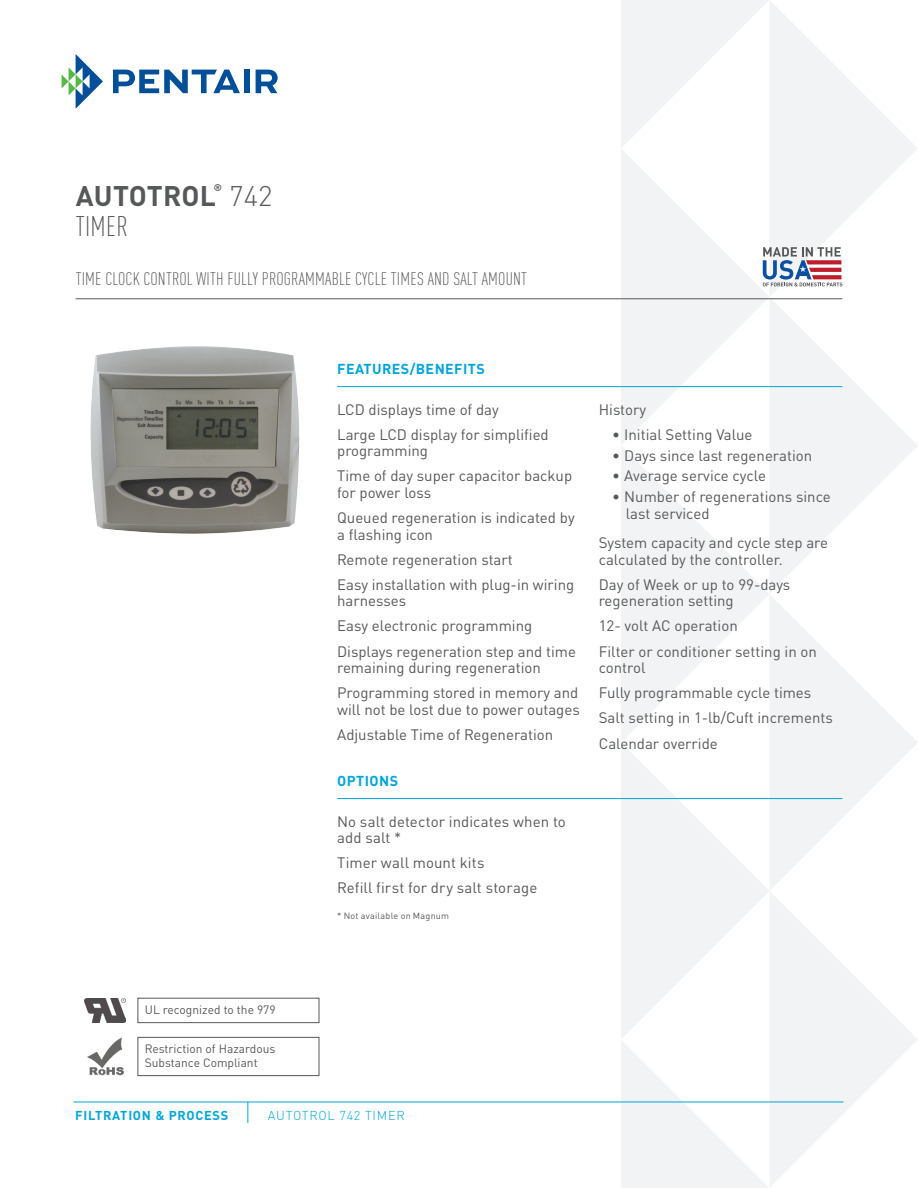
<style>
.page{position:relative;width:918px;height:1188px;background:#fff}
.page>*{position:absolute;margin:0;border:0;box-sizing:border-box;transform-origin:0 0}
.BrandedProductLine_T{font:700 28.05px "DIN Pro";letter-spacing:.01em;color:#57585a}
.C_Descriptor_Title{font:300 condensed 28.05px "DIN Pro";letter-spacing:.01em;color:#57585a}
.BrandedProductLine_T-2{font:300 28.05px "DIN Pro";color:#57585a}
.C_TitleSection{font:300 condensed 18px "DIN Pro";letter-spacing:.01em;color:#57585a}
.Features_Benefits_bo{font:15px/16.5px "DIN Pro";color:#57585a}
.BLUE_cap_head{font:700 14.25px "DIN Pro";letter-spacing:.03em;color:#00a5da}
.t1{font:700 12.75px "DIN Pro";letter-spacing:.06em;color:#00a5da}
.C_Descriptor_InfoLin{font:300 12.75px "DIN Pro";letter-spacing:.06em;color:#00a5da}
.AP_Important_Informa{font:12px/13.5px "DIN Pro";color:#57585a}
.BrandedProductLine_T-3{font:700 9.6px "DIN Pro";color:#57585a}
.t2{font:9px "DIN Pro";letter-spacing:.03em;color:#57585a}
</style>
<div class="page">
<svg style="left:621px;top:0;width:296px;height:148px"></svg>
<svg style="left:621px;top:148px;width:296px;height:297px;fill:#f3f3f4"></svg>
<svg style="left:621px;top:445px;width:296px;height:297px"></svg>
<svg style="left:621px;top:742px;width:296px;height:432px;fill:#f3f4f5"></svg>
<svg style="left:621px;top:1039px;width:162px;height:149px"></svg>
<hr style="left:73px;top:1102px;width:770px;height:1px;background:#00a5da">
<svg style="left:62px;top:54px;width:41px;height:55px"></svg>
<svg style="left:113px;top:70px;width:127px;height:23px"></svg>
<div style="left:244px;top:70px;width:5px;height:23px;background:#014e99"></div>
<svg style="left:256px;top:70px;width:22px;height:23px"></svg>
<hr style="left:76px;top:298px;width:766px;height:1px;background:#57585a">
<svg style="left:247px;top:1102px;width:1px;height:21px"></svg>
<hr style="left:337px;top:386px;width:505px;height:1px;background:#00a5da">
<svg style="left:763px;top:247px;width:79px;height:39px"></svg>
<hr style="left:337px;top:798px;width:505px;height:1px;background:#00a5da">
<div style="left:138px;top:1037px;width:181px;height:39px;border:1px solid #57585a"></div>
<img style="left:87px;top:1038px;width:37px;height:37px">
<div style="left:138px;top:998px;width:181px;height:25px;border:1px solid #57585a"></div>
<img style="left:85px;top:998px;width:40px;height:25px">
<img style="left:90px;top:346px;width:210px;height:188px">
<p class="BrandedProductLine_T" style="left:76px;top:173px;width:142px">AUTOTROL</p>
<p class="BrandedProductLine_T-3" style="left:214px;top:180px;width:10px">®</p>
<p class="BrandedProductLine_T-2" style="left:229px;top:174px;width:45px">742</p>
<p class="C_Descriptor_Title" style="left:76px;top:206px;width:54px">TIMER</p>
<p class="C_TitleSection" style="left:76px;top:266px;width:453px">TIME CLOCK CONTROL WITH FULLY PROGRAMMABLE CYCLE TIMES AND SALT AMOUNT</p>
<p class="BLUE_cap_head" style="left:337px;top:357px;width:149px">FEATURES/BENEFITS</p>
<p class="Features_Benefits_bo" style="left:337px;top:399px;width:163px">LCD displays time of day</p>
<p class="Features_Benefits_bo" style="left:337px;top:425px;width:213px">Large LCD display for simplified programming</p>
<p class="Features_Benefits_bo" style="left:337px;top:466px;width:237px">Time of day super capacitor backup for power loss</p>
<p class="Features_Benefits_bo" style="left:337px;top:508px;width:239px">Queued regeneration is indicated by a flashing icon</p>
<p class="Features_Benefits_bo" style="left:337px;top:550px;width:177px">Remote regeneration start</p>
<p class="Features_Benefits_bo" style="left:337px;top:575px;width:239px">Easy installation with plug-in wiring harnesses</p>
<p class="Features_Benefits_bo" style="left:337px;top:616px;width:197px">Easy electronic programming</p>
<p class="Features_Benefits_bo" style="left:337px;top:641px;width:240px">Displays regeneration step and time remaining during regeneration</p>
<p class="Features_Benefits_bo" style="left:337px;top:683px;width:244px">Programming stored in memory and will not be lost due to power outages</p>
<p class="Features_Benefits_bo" style="left:337px;top:725px;width:218px">Adjustable Time of Regeneration</p>
<p class="BLUE_cap_head" style="left:337px;top:769px;width:62px">OPTIONS</p>
<p class="Features_Benefits_bo" style="left:337px;top:811px;width:230px">No salt detector indicates when to add salt *</p>
<p class="Features_Benefits_bo" style="left:337px;top:853px;width:149px">Timer wall mount kits</p>
<p class="Features_Benefits_bo" style="left:337px;top:878px;width:202px">Refill first for dry salt storage</p>
<p class="t2" style="left:337px;top:908px;width:113px">* Not available on Magnum</p>
<p class="Features_Benefits_bo" style="left:599px;top:399px;width:49px">History</p>
<p class="Features_Benefits_bo" style="left:612px;top:425px;width:142px">• Initial Setting Value</p>
<p class="Features_Benefits_bo" style="left:612px;top:445px;width:201px">• Days since last regeneration</p>
<p class="Features_Benefits_bo" style="left:612px;top:466px;width:155px">• Average service cycle</p>
<p class="Features_Benefits_bo" style="left:626px;top:487px;width:207px;text-indent:-14px">• Number of regenerations since last serviced</p>
<p class="Features_Benefits_bo" style="left:599px;top:533px;width:231px">System capacity and cycle step are calculated by the controller.</p>
<p class="Features_Benefits_bo" style="left:599px;top:575px;width:193px">Day of Week or up to 99-days regeneration setting</p>
<p class="Features_Benefits_bo" style="left:599px;top:616px;width:140px">12- volt AC operation</p>
<p class="Features_Benefits_bo" style="left:599px;top:641px;width:220px">Filter or conditioner setting in on control</p>
<p class="Features_Benefits_bo" style="left:599px;top:683px;width:214px">Fully programmable cycle times</p>
<p class="Features_Benefits_bo" style="left:599px;top:708px;width:236px">Salt setting in 1-lb/Cuft increments</p>
<p class="Features_Benefits_bo" style="left:599px;top:733px;width:121px">Calendar override</p>
<p class="AP_Important_Informa" style="left:145px;top:1002px;width:132px">UL recognized to the 979</p>
<p class="AP_Important_Informa" style="left:145px;top:1041px;width:132px">Restriction of Hazardous<br>Substance Compliant</p>
<p class="t1" style="left:75px;top:1105px;width:155px">FILTRATION &amp; PROCESS</p>
<p class="C_Descriptor_InfoLin" style="left:268px;top:1106px;width:139px">AUTOTROL 742 TIMER</p>
</div>
